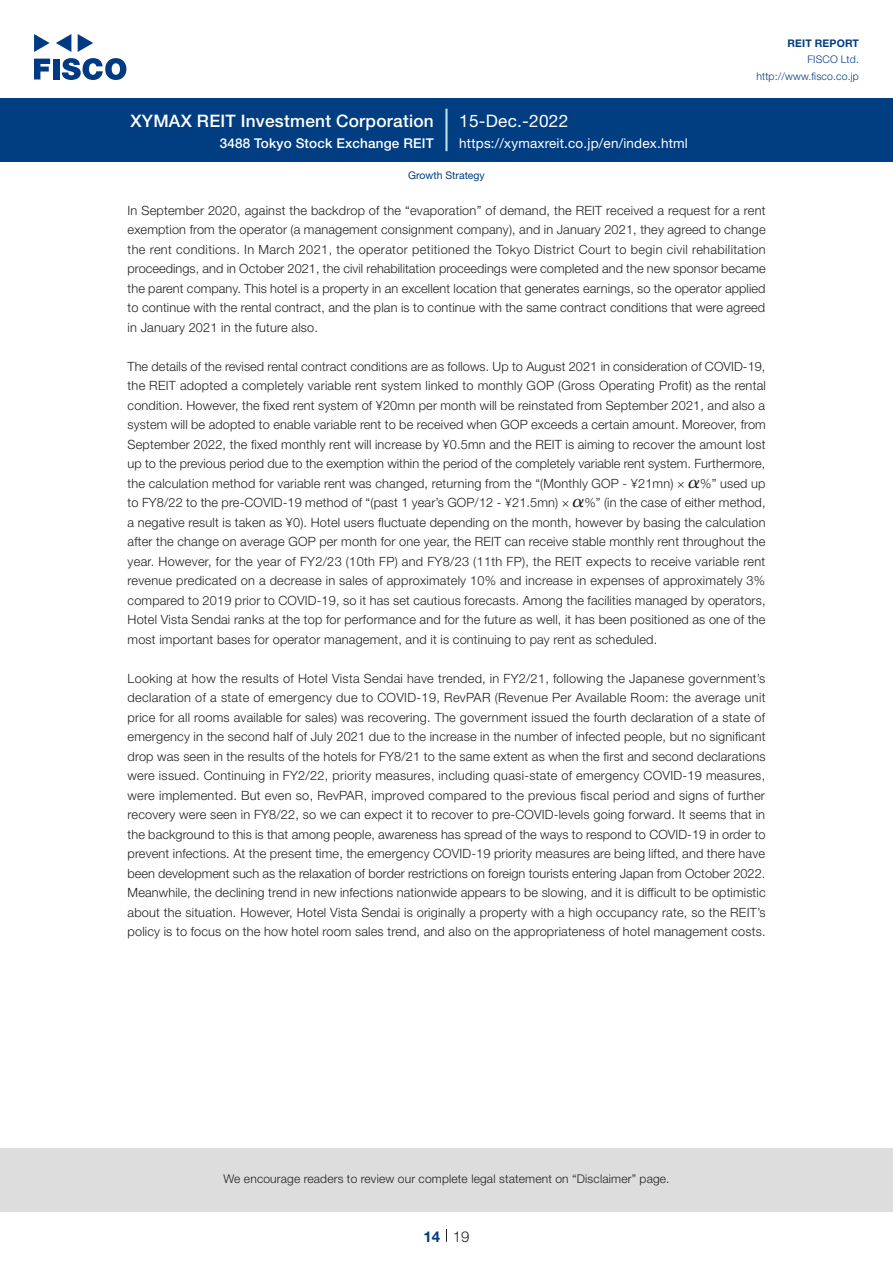
<style>
.page{position:relative;width:893px;height:1263px;background:#fff}
.page>*{position:absolute;margin:0;border:0;box-sizing:border-box;transform-origin:0 0}
.t1{font:500 17.25px "Helvetica Neue LT Std";letter-spacing:.015em;color:#fff}
.t2{font:17.25px "Helvetica Neue LT Std";letter-spacing:.015em;color:#fff}
.t3{font:300 15px "Helvetica Neue LT Std";color:#231f20}
.t4{font:700 15px "Helvetica Neue LT Std";color:#003d81}
.t5{font:13.5px "Helvetica Neue LT Std";letter-spacing:.015em;color:#fff}
.t6{font:500 13.5px "Helvetica Neue LT Std";letter-spacing:.015em;color:#fff}
.t7{font:300 12.75px/19.5px "Helvetica Neue LT Std";letter-spacing:.015em;color:#231f20;text-align:justify}
.t8{font:300 12px "Helvetica Neue LT Std";letter-spacing:.015em;color:#231f20}
.t9{font:300 10.5px/16.5px "Helvetica Neue LT Std";letter-spacing:.015em;color:#003d81;text-align:right}
.t10{font:10.5px "Helvetica Neue LT Std";color:#003d81}
.t11{font:700 10.5px "Helvetica Neue LT Std";letter-spacing:.015em;color:#003d81}
</style>
<div class="page">
<div style="left:0;top:1148px;width:893px;height:64px;background:#ddd"></div>
<svg style="left:34px;top:59px;width:16px;height:20px"></svg>
<div style="left:53px;top:59px;width:6px;height:20px;background:#003a83"></div>
<svg style="left:62px;top:58px;width:64px;height:22px"></svg>
<svg style="left:34px;top:34px;width:16px;height:18px"></svg>
<svg style="left:78px;top:34px;width:15px;height:18px"></svg>
<svg style="left:56px;top:34px;width:15px;height:18px"></svg>
<div style="left:0;top:98px;width:893px;height:64px;background:#003d81"></div>
<hr style="left:445px;top:109px;width:3px;height:42px;background:#bbe0e3">
<svg style="left:446px;top:1229px;width:1px;height:13px"></svg>
<h1 class="t1" style="left:131px;top:110px;width:305px">XYMAX REIT Investment Corporation</h1>
<p class="t6" style="left:220px;top:135px;width:216px">3488 Tokyo Stock Exchange REIT</p>
<h1 class="t2" style="left:459px;top:110px;width:111px">15-Dec.-2022</h1>
<p class="t5" style="left:459px;top:135px;width:230px">https://xymaxreit.co j p. /en/index.html</p>
<p class="t11" style="left:787px;top:37px;width:73px">REIT REPORT</p>
<p class="t9" style="left:756px;top:51px;width:104px">FISCO Ltd. http://www.fisco.co j p.</p>
<p class="t10" style="left:408px;top:169px;width:78px">Growth Strategy</p>
<p class="t7" style="left:128px;top:200px;width:640px">In September 2020, against the backdrop of the “evaporation” of demand, the REIT received a request for a rent exemption from the operator a( management consignment company ,) and in January 2021, they agreed to change the rent conditions In. March 2021, the operator petitioned the Tokyo District Court to begin civil rehabilitation proceedings, and in October 2021, the civil rehabilitation proceedings were completed and the new sponsor became the parent company. This hotel is a property in an excellent location that generates earnings, so the operator applied to continue with the rental contract, and the plan is to continue with the same contract conditions that were agreed in January 2021 in the future also.</p>
<p class="t7" style="left:128px;top:356px;width:640px;text-align:right">The details of the revised rental contract conditions are as follows. Up to August 2021 in consideration of COVID-19, the REIT adopted a completely variable rent system linked to monthly GOP (Gross Operating Profit) as the rental condition. However, the fixed rent system of ¥20mn per month will be reinstated from September 2021, and also a system will be adopted to enable variable rent to be received when GOP exceeds a certain amount. Moreover, from September 2022, the fixed monthly rent will increase by ¥0.5mn and the REIT is aiming to recover the amount lost up to the previous period due to the exemption within the period of the completely variable rent system. Furthermore, %” used up</p>
<p class="t7" style="left:584px;top:473px;width:183px;text-indent:-457px">the calculation method for variable rent was changed, returning from the “(Monthly GOP - ¥21mn) ×<br>%” (in the case of either method,</p>
<p class="t7" style="left:128px;top:493px;width:639px;text-align:left">to FY8/22 to the pre-COVID-19 method of “(past 1 year s’ GOP/12 - ¥21.5mn) ×<br>a negative result is taken as ¥0 .) Hotel users fluctuate depending on the month, however by basing the calculation after the change on average GOP per month for one year, the REIT can receive stable monthly rent throughout the year. However, for the year of FY2/23 (10th FP) and FY8/23 (11th FP ,) the REIT expects to receive variable rent revenue predicated on a decrease in sales of approximately 10% and increase in expenses of approximately 3% compared to 2019 prior to COVID-19, so it has set cautious forecasts. Among the facilities managed by operators, Hotel Vista Sendai ranks at the top for performance and for the future as well it, has been positioned as one of the most important bases for operator management, and isit continuing to pay rent as scheduled.</p>
<p class="t7" style="left:128px;top:668px;width:640px">Looking at how the results of Hotel Vista Sendai have trended in, FY2/21, following the Japanese government s’ declaration of a state of emergency due to COVID-19, RevPAR (Revenue Per Available Room: the average unit price for all rooms available for sales) was recovering. The government issued the fourth declaration of a state of emergency in the second half of July 2021 due to the increase in the number of infected people, but no significant drop was seen in the results of the hotels for FY8/21 to the same extent as when the first and second declarations were issued. Continuing in FY2/22, priority measures, including quasi-state of emergency COVID-19 measures, were implemented. But even so, RevPAR, improved compared to the previous fiscal period and signs of further recovery were seen in FY8/22, so we can expect it to recover to pre-COVID-levels going forward It. seems that in the background to this is that among people, awareness has spread of the ways to respond to COVID-19 in order to prevent infections. At the present time, the emergency COVID-19 priority measures are being lifted, and there have been development such as the relaxation of border restrictions on foreign tourists entering Japan from October 2022.<br>Meanwhile, the declining trend in new infections nationwide appears to be slowing, and isit difficult to be optimistic about the situation. However, Hotel Vista Sendai is originally a property with a high occupancy rate, so the REIT s’ policy is to focus on the how hotel room sales trend, and also on the appropriateness of hotel management costs.</p>
<p class="t8" style="left:223px;top:1171px;width:448px">We encourage readers to review our complete legal statement on “Disclaimer” page.</p>
<p class="t4" style="left:423px;top:1227px;width:18px">14</p>
<p class="t3" style="left:453px;top:1227px;width:18px">19</p>
</div>
